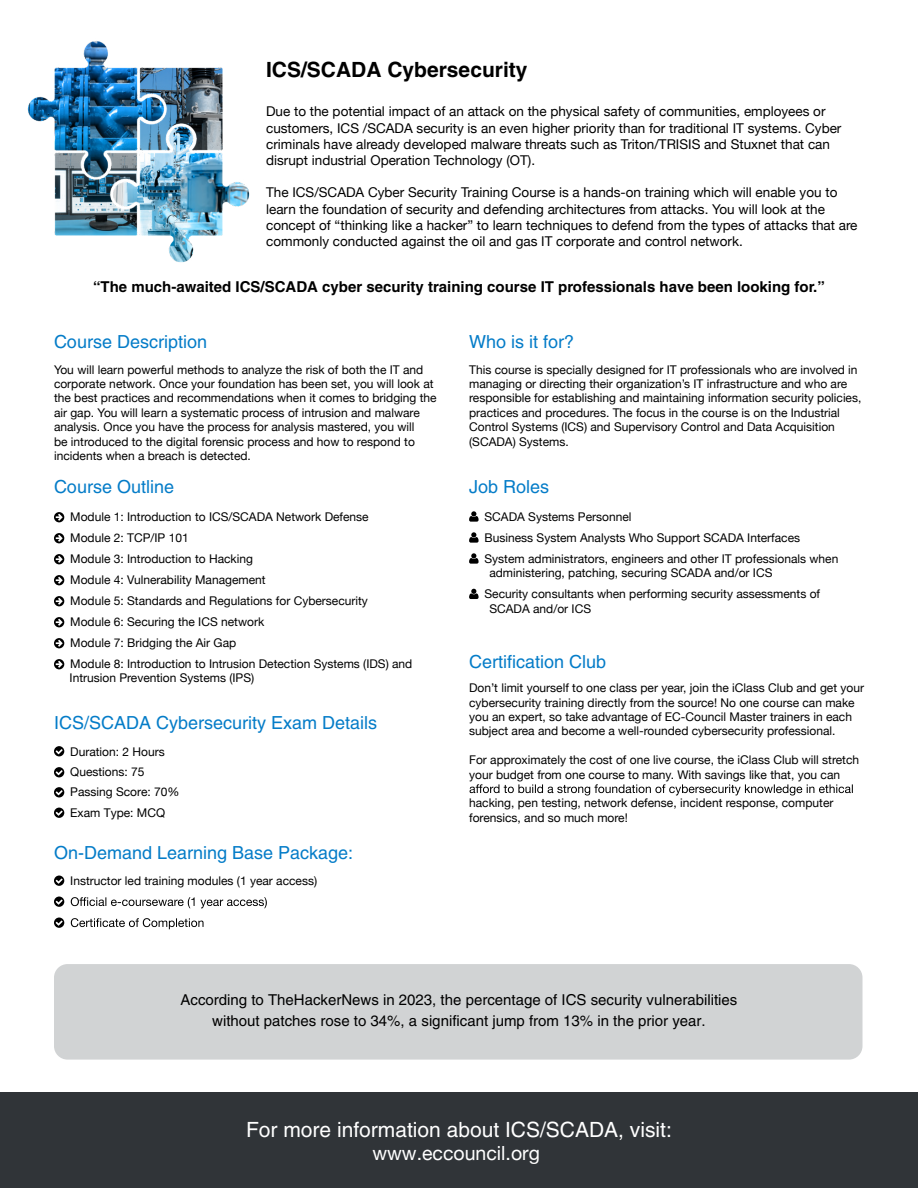
<style>
.page{position:relative;width:918px;height:1188px;background:#fff}
.page>*{position:absolute;margin:0;border:0;box-sizing:border-box;transform-origin:0 0}
.t1{font:21px "Helvetica CE";color:#fff}
.t2{font:700 21px "Helvetica";color:#000}
.t3{font:19.5px "Helvetica Neue";color:#fff}
.t4{font:18px "Helvetica CE";color:#047cc8}
.t5{font:15px/21px "Helvetica CE";color:#000;text-align:center}
.t6{font:700 15px "Helvetica";color:#000}
.t7{font:13.5px/16.2px "Helvetica Neue";color:#000}
.t8{font:12px/14.4px "Helvetica Neue";color:#000}
</style>
<div class="page">
<div style="left:0;top:1092px;width:918px;height:96px;background:#303438"></div>
<img style="left:27px;top:41px;width:223px;height:222px">
<div style="left:54px;top:964px;width:808px;height:96px;background:#d1d3d4;border-radius:14px"></div>
<svg style="left:469px;top:511px;width:10px;height:11px"></svg>
<svg style="left:469px;top:532px;width:10px;height:11px"></svg>
<svg style="left:469px;top:553px;width:10px;height:11px"></svg>
<svg style="left:469px;top:589px;width:10px;height:10px"></svg>
<svg style="left:54px;top:512px;width:10px;height:10px"></svg>
<svg style="left:54px;top:533px;width:10px;height:10px"></svg>
<svg style="left:54px;top:554px;width:10px;height:10px"></svg>
<svg style="left:54px;top:575px;width:10px;height:10px"></svg>
<svg style="left:54px;top:596px;width:10px;height:10px"></svg>
<svg style="left:54px;top:617px;width:10px;height:10px"></svg>
<svg style="left:54px;top:638px;width:10px;height:10px"></svg>
<svg style="left:54px;top:659px;width:10px;height:10px"></svg>
<svg style="left:54px;top:876px;width:10px;height:10px"></svg>
<svg style="left:54px;top:897px;width:10px;height:10px"></svg>
<svg style="left:71px;top:897px;width:196px;height:11px"></svg>
<svg style="left:54px;top:918px;width:10px;height:10px"></svg>
<svg style="left:71px;top:918px;width:133px;height:11px"></svg>
<svg style="left:54px;top:746px;width:10px;height:10px"></svg>
<svg style="left:54px;top:767px;width:10px;height:10px"></svg>
<svg style="left:54px;top:787px;width:10px;height:10px"></svg>
<svg style="left:54px;top:808px;width:10px;height:10px"></svg>
<svg style="left:470px;top:784px;width:383px;height:11px"></svg>
<h1 class="t2" style="left:266px;top:57px;width:263px">ICS/SCADA Cybersecurity</h1>
<p class="t7" style="left:266px;top:103px;width:577px">Due to the potential impact of an attack on the physical safety of communities, employees or customers, ICS /SCADA security is an even higher priority than for traditional IT systems. Cyber criminals have already developed malware threats such as Triton/TRISIS and Stuxnet that can disrupt industrial Operation Technology (OT).</p>
<p class="t7" style="left:266px;top:184px;width:593px">The ICS/SCADA Cyber Security Training Course is a hands-on training which will enable you to learn the foundation of security and defending architectures from attacks. You will look at the concept of “thinking like a hacker” to learn techniques to defend from the types of attacks that are commonly conducted against the oil and gas IT corporate and control network.</p>
<p class="t6" style="left:93px;top:278px;width:733px">“The much-awaited ICS/SCADA cyber security training course IT professionals have been looking for.”</p>
<h3 class="t4" style="left:54px;top:331px;width:155px">Course Description</h3>
<h3 class="t4" style="left:469px;top:331px;width:107px">Who is it for?</h3>
<p class="t8" style="left:54px;top:362px;width:384px">You will learn powerful methods to analyze the risk of both the IT and corporate network. Once your foundation has been set, you will look at the best practices and recommendations when it comes to bridging the air gap. You will learn a systematic process of intrusion and malware analysis. Once you have the process for analysis mastered, you will<br>be introduced to the digital forensic process and how to respond to incidents when a breach is detected.</p>
<p class="t8" style="left:469px;top:362px;width:394px">This course is specially designed for IT professionals who are involved in managing or directing their organization’s IT infrastructure and who are responsible for establishing and maintaining information security policies, practices and procedures. The focus in the course is on the Industrial Control Systems (ICS) and Supervisory Control and Data Acquisition (SCADA) Systems.</p>
<h3 class="t4" style="left:469px;top:476px;width:82px">Job Roles</h3>
<h3 class="t4" style="left:54px;top:476px;width:122px">Course Outline</h3>
<p class="t8" style="left:70px;top:506px;width:344px;line-height:21px">Module 1: Introduction to ICS/SCADA Network Defense<br>Module 2: TCP/IP 101<br>Module 3: Introduction to Hacking<br>Module 4: Vulnerability Management<br>Module 5: Standards and Regulations for Cybersecurity<br>Module 6: Securing the ICS network<br>Module 7: Bridging the Air Gap<br>Module 8: Introduction to Intrusion Detection Systems (IDS) and</p>
<p class="t8" style="left:70px;top:671px;width:186px">Intrusion Prevention Systems (IPS)</p>
<p class="t8" style="left:485px;top:506px;width:355px;line-height:21px">SCADA Systems Personnel<br>Business System Analysts Who Support SCADA Interfaces<br>System administrators, engineers and other IT professionals when</p>
<p class="t8" style="left:485px;top:562px;width:337px;line-height:21px;text-indent:5px">administering, patching, securing SCADA and/or ICS<br>Security consultants when performing security assessments of</p>
<p class="t8" style="left:489px;top:601px;width:103px">SCADA and/or ICS</p>
<h3 class="t4" style="left:469px;top:652px;width:139px">Certification Club</h3>
<p class="t8" style="left:469px;top:681px;width:396px">Don’t limit yourself to one class per year, join the iClass Club and get your cybersecurity training directly from the source! No one course can make you an expert, so take advantage of EC-Council Master trainers in each subject area and become a well-rounded cybersecurity professional.</p>
<p class="t8" style="left:469px;top:753px;width:392px">For approximately the cost of one live course, the iClass Club will stretch your budget from one course to many. With savings like that, you can</p>
<p class="t8" style="left:469px;top:796px;width:366px">hacking, pen testing, network defense, incident response, computer forensics, and so much more!</p>
<h3 class="t4" style="left:54px;top:713px;width:325px">ICS/SCADA Cybersecurity Exam Details</h3>
<p class="t8" style="left:70px;top:741px;width:111px;line-height:20.4px">Duration: 2 Hours<br>Questions: 75<br>Passing Score: 70%<br>Exam Type: MCQ</p>
<h3 class="t4" style="left:54px;top:842px;width:301px">On-Demand Learning Base Package:</h3>
<p class="t8" style="left:70px;top:873px;width:248px">Instructor led training modules (1 year access)</p>
<p class="t5" style="left:181px;top:990px;width:558px">According to TheHackerNews in 2023, the percentage of ICS security vulnerabilities without patches rose to 34%, a significant jump from 13% in the prior year.</p>
<h1 class="t1" style="left:246px;top:1117px;width:427px">For more information about ICS/SCADA, visit:</h1>
<h2 class="t3" style="left:372px;top:1142px;width:169px">www.eccouncil.org</h2>
</div>
